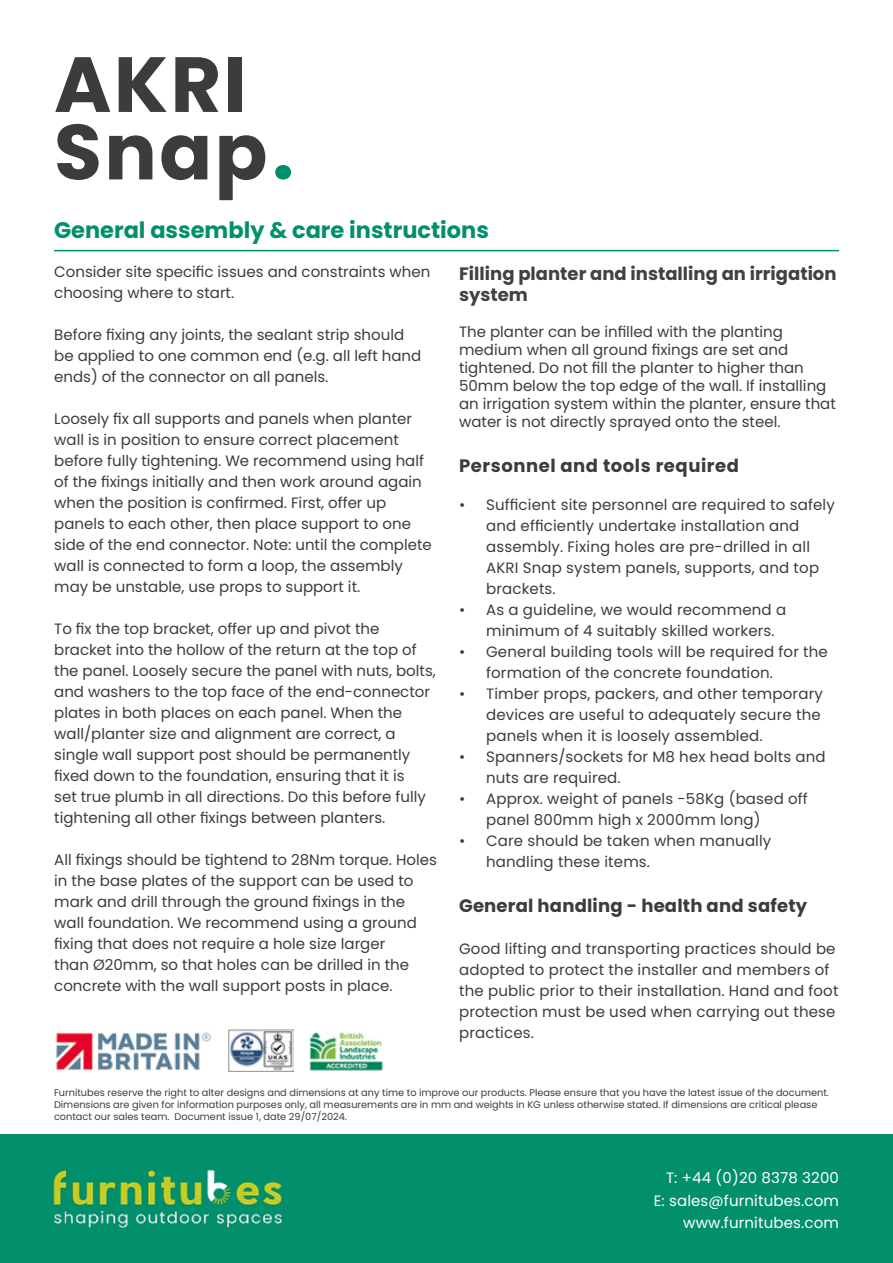
<style>
.page{position:relative;width:893px;height:1263px;background:#fff}
.page>*{position:absolute;margin:0;border:0;box-sizing:border-box;transform-origin:0 0}
.t1{font:700 78px/67.5px "Poppins";letter-spacing:.03em;color:#3d3c3b}
.t2{font:700 22.5px "Poppins";color:#028f6b}
.t3{font:700 18px/21px "Poppins";color:#45403d}
.t4{font:700 18px "Poppins";letter-spacing:.01em;color:#3d3c3b}
.t5{font:700 18px "Poppins";letter-spacing:.03em;color:#3d3c3b}
.t6{font:15px/21px "Poppins";color:#3d3c3b}
.t7{font:15px/22.5px "Poppins";letter-spacing:.01em;color:#fff;text-align:right}
.t8{font:9.75px/11.7px "Poppins";color:#3d3c3b}
.s1{color:#028f6b}
</style>
<div class="page">
<div style="left:0;top:1134px;width:893px;height:129px;background:#028f6b"></div>
<img style="left:53px;top:1169px;width:229px;height:59px">
<img style="left:56px;top:1032px;width:155px;height:39px">
<img style="left:228px;top:1029px;width:65px;height:42px">
<img style="left:309px;top:1032px;width:74px;height:39px">
<hr style="left:54px;top:250px;width:785px;height:1px;background:#028f6b">
<h1 class="t1" style="left:54px;top:51px;width:242px">AKRI<br>Snap<span class="s1">.</span></h1>
<h2 class="t2" style="left:54px;top:217px;width:436px">General assembly &amp; care instructions</h2>
<p class="t6" style="left:54px;top:262px;width:378px">Consider site specific issues and constraints when choosing where to start.</p>
<p class="t6" style="left:54px;top:325px;width:369px">Before fixing any joints, the sealant strip should be applied to one common end (e.g. all left hand ends) of the connector on all panels.</p>
<p class="t6" style="left:54px;top:409px;width:379px">Loosely fix all supports and panels when planter wall is in position to ensure correct placement before fully tightening. We recommend using half of the fixings initially and then work around again when the position is confirmed. First, offer up panels to each other, then place support to one side of the end connector. Note: until the complete wall is connected to form a loop, the assembly may be unstable, use props to support it.</p>
<p class="t6" style="left:54px;top:619px;width:383px">To fix the top bracket, offer up and pivot the bracket into the hollow of the return at the top of the panel. Loosely secure the panel with nuts, bolts, and washers to the top face of the end-connector plates in both places on each panel. When the wall/planter size and alignment are correct, a single wall support post should be permanently fixed down to the foundation, ensuring that it is<br>set true plumb in all directions. Do this before fully tightening all other fixings between planters.</p>
<p class="t6" style="left:54px;top:850px;width:384px">All fixings should be tightend to 28Nm torque. Holes in the base plates of the support can be used to mark and drill through the ground fixings in the wall foundation. We recommend using a ground fixing that does not require a hole size larger<br>than Ø20mm, so that holes can be drilled in the concrete with the wall support posts in place.</p>
<p class="t3" style="left:459px;top:264px;width:379px">Filling planter and installing an irrigation system</p>
<p class="t6" style="left:459px;top:323px;width:378px;line-height:18px">The planter can be infilled with the planting medium when all ground fixings are set and tightened. Do not fill the planter to higher than 50mm below the top edge of the wall. If installing an irrigation system within the planter, ensure that water is not directly sprayed onto the steel.</p>
<p class="t5" style="left:459px;top:456px;width:281px">Personnel and tools required</p>
<p class="t6" style="left:486px;top:494px;width:350px;text-indent:-27px">• Sufficient site personnel are required to safely and efficiently undertake installation and assembly. Fixing holes are pre-drilled in all AKRI Snap system panels, supports, and top brackets.</p>
<p class="t6" style="left:486px;top:599px;width:302px;text-indent:-27px">• As a guideline, we would recommend a minimum of 4 suitably skilled workers.</p>
<p class="t6" style="left:486px;top:641px;width:343px;text-indent:-27px">• General building tools will be required for the formation of the concrete foundation.</p>
<p class="t6" style="left:486px;top:683px;width:338px;text-indent:-27px">• Timber props, packers, and other temporary devices are useful to adequately secure the panels when it is loosely assembled.</p>
<p class="t6" style="left:486px;top:746px;width:341px;text-indent:-27px">• Spanners/sockets for M8 hex head bolts and nuts are required.</p>
<p class="t6" style="left:486px;top:788px;width:323px;text-indent:-27px">• Approx. weight of panels -58Kg (based off panel 800mm high x 2000mm long)</p>
<p class="t6" style="left:486px;top:830px;width:287px;text-indent:-27px">• Care should be taken when manually handling these items.</p>
<p class="t4" style="left:459px;top:895px;width:350px">General handling - health and safety</p>
<p class="t6" style="left:459px;top:938px;width:381px">Good lifting and transporting practices should be adopted to protect the installer and members of the public prior to their installation. Hand and foot protection must be used when carrying out these practices.</p>
<p class="t8" style="left:54px;top:1087px;width:776px">Furnitubes reserve the right to alter designs and dimensions at any time to improve our products. Please ensure that you have the latest issue of the document.<br>Dimensions are given for information purposes only, all measurements are in mm and weights in KG unless otherwise stated. If dimensions are critical please contact our sales team. Document issue 1, date 29/07/2024.</p>
<p class="t7" style="left:654px;top:1167px;width:187px">T: +44 (0)20 8378 3200<br>E: sales@furnitubes.com www.furnitubes.com</p>
</div>
